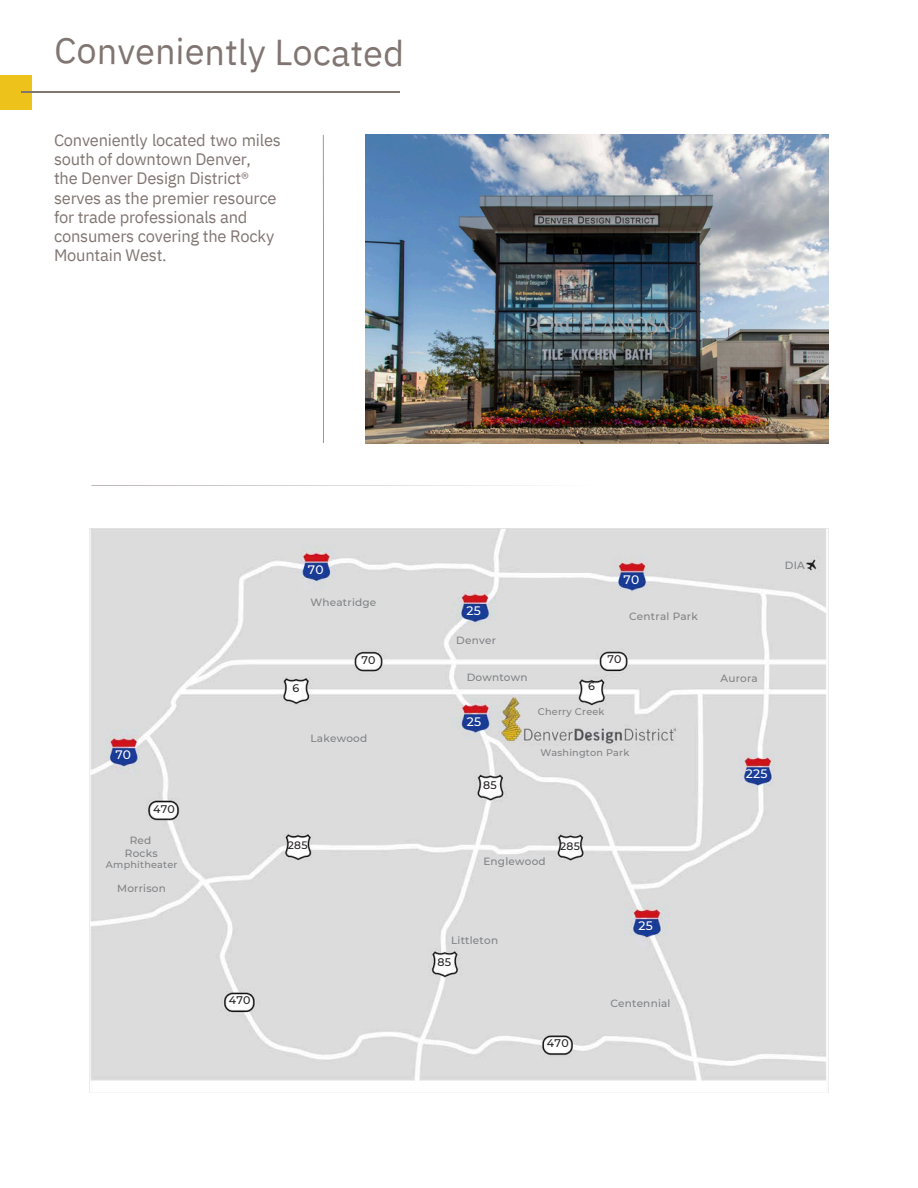
<style>
.page{position:relative;width:918px;height:1188px;background:#fff}
.page>*{position:absolute;margin:0;border:0;box-sizing:border-box;transform-origin:0 0}
.t1{font:36px "IBM Plex Sans";letter-spacing:-.01em;color:#807571}
.t2{font:16.5px/19.2px "IBM Plex Sans";letter-spacing:-.01em;color:#807571}
.t3{font:500 12.3px "Montserrat";letter-spacing:.02em;color:#fff}
.t4{font:500 11.1px "Montserrat";letter-spacing:.02em;color:#231f20}
.t5{font:500 10.8px "Montserrat";letter-spacing:.02em;color:#231f20}
.t6{font:500 10.5px/12.3px "Montserrat";letter-spacing:.02em;color:#808285;text-align:center}
.t7{font:500 9.75px "Montserrat";letter-spacing:.02em;color:#808285}
</style>
<div class="page">
<img style="left:366px;top:135px;width:462px;height:308px">
<hr style="left:323px;top:135px;width:1px;height:308px;background:#807571">
<div style="left:0;top:76px;width:31px;height:34px;background:#edc31b"></div>
<hr style="left:21px;top:92px;width:379px;height:1px;background:#807571">
<svg style="left:91px;top:485px;width:439px;height:1px"></svg>
<img style="left:89px;top:528px;width:740px;height:565px">
<h2 class="t1" style="left:54px;top:28px;width:352px">Conveniently Located</h2>
<h1 class="t2" style="left:54px;top:130px;width:228px">Conveniently located two miles south of downtown Denver,<br>the Denver Design District® serves as the premier resource for trade professionals and consumers covering the Rocky<br>Mountain West.</h1>
<p class="t3" style="left:115px;top:747px;width:17px">70</p>
<h5 class="t4" style="left:153px;top:802px;width:23px">470</h5>
<p class="t6" style="left:125px;top:834px;width:34px">Red<br>Rocks</p>
<p class="t6" style="left:117px;top:882px;width:50px">Morrison</p>
<h5 class="t7" style="left:106px;top:859px;width:73px">Amphitheater</h5>
<p class="t4" style="left:229px;top:994px;width:23px">470</p>
<p class="t3" style="left:308px;top:562px;width:17px">70</p>
<h5 class="t6" style="left:310px;top:596px;width:67px">Wheatridge</h5>
<h5 class="t4" style="left:292px;top:682px;width:8px">6</h5>
<p class="t4" style="left:362px;top:653px;width:16px">70</p>
<p class="t6" style="left:310px;top:732px;width:58px">Lakewood</p>
<p class="t3" style="left:467px;top:603px;width:16px">25</p>
<p class="t6" style="left:456px;top:634px;width:41px">Denver</p>
<p class="t6" style="left:467px;top:671px;width:62px">Downtown</p>
<h5 class="t3" style="left:467px;top:714px;width:16px">25</h5>
<h5 class="t4" style="left:483px;top:779px;width:15px">85</h5>
<h5 class="t3" style="left:624px;top:572px;width:17px">70</h5>
<h4 class="t6" style="left:629px;top:610px;width:70px">Central Park</h4>
<p class="t4" style="left:588px;top:679px;width:8px">6</p>
<p class="t4" style="left:607px;top:652px;width:16px">70</p>
<p class="t7" style="left:538px;top:706px;width:68px">Cherry Creek</p>
<p class="t7" style="left:540px;top:747px;width:90px">Washington Park</p>
<h5 class="t5" style="left:288px;top:839px;width:21px">285</h5>
<h5 class="t5" style="left:560px;top:839px;width:21px">285</h5>
<h5 class="t6" style="left:483px;top:855px;width:64px">Englewood</h5>
<h5 class="t6" style="left:451px;top:934px;width:49px">Littleton</h5>
<p class="t4" style="left:438px;top:955px;width:15px">85</p>
<h5 class="t4" style="left:547px;top:1036px;width:23px">470</h5>
<p class="t3" style="left:638px;top:918px;width:16px">25</p>
<h3 class="t6" style="left:610px;top:997px;width:62px">Centennial</h3>
<h5 class="t6" style="left:785px;top:559px;width:22px">DIA</h5>
<h5 class="t6" style="left:720px;top:672px;width:39px">Aurora</h5>
<h5 class="t3" style="left:746px;top:767px;width:23px">225</h5>
</div>
